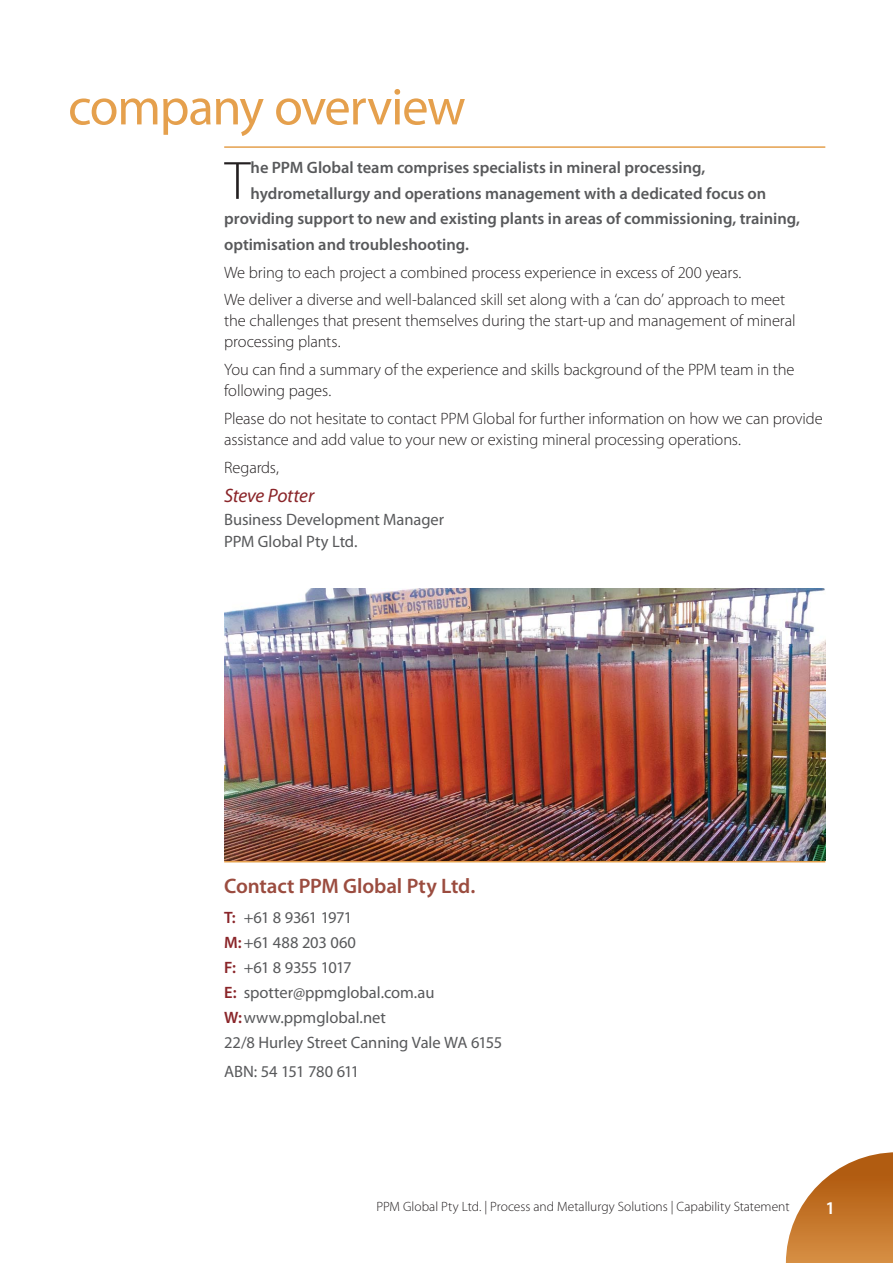
<style>
.page{position:relative;width:893px;height:1263px;background:#fff}
.page>*{position:absolute;margin:0;border:0;box-sizing:border-box;transform-origin:0 0}
.t1{font:300 54.3px "Myriad Pro";color:#231f20}
.t2{font:52.5px "Myriad Pro";letter-spacing:-.03em;color:#e5a04d}
.t3{font:600 21px "Myriad Pro";letter-spacing:-.005em;color:#9b4c3f}
.t4{font:italic 19.5px "Myriad Pro";letter-spacing:-.02em;color:#8a2529}
.t5{font:600 18px "Myriad Pro";color:#fff}
.t6{font:300 16.5px/21px "Myriad Pro";letter-spacing:-.01em;color:#231f20}
.t7{font:600 16.5px "Myriad Pro";color:#58595b}
.t8{font:16.5px/25px "Myriad Pro";letter-spacing:-.005em;color:#58595b}
.t9{font:16.5px "Myriad Pro";letter-spacing:-.025em;color:#58595b}
.t10{font:300 13.5px "Myriad Pro";color:#231f20}
.s1{font-weight:600;color:#8a2529}
</style>
<div class="page">
<svg style="left:785px;top:1152px;width:107px;height:111px"></svg>
<hr style="left:224px;top:146px;width:601px;height:2px;background:#e5a04d">
<hr style="left:224px;top:861px;width:601px;height:1px;background:#e5a04d">
<img style="left:224px;top:588px;width:601px;height:273px">
<h2 class="t2" style="left:68px;top:87px;width:399px">company overview</h2>
<h1 class="t1" style="left:225px;top:160px;width:27px">T</h1>
<p class="t7" style="left:250px;top:162px;width:456px">he PPM Global team comprises specialists in mineral processing,</p>
<p class="t7" style="left:250px;top:187px;width:517px">hydrometallurgy and operations management with a dedicated focus on</p>
<p class="t7" style="left:224px;top:213px;width:577px">providing support to new and existing plants in areas of commissioning, training,</p>
<p class="t7" style="left:224px;top:238px;width:246px">optimisation and troubleshooting.</p>
<p class="t6" style="left:224px;top:260px;width:562px;line-height:27.8px">We bring to each project a combined process experience in excess of 200 years.<br>We deliver a diverse and well-balanced skill set along with a ‘can do’ approach to meet</p>
<p class="t6" style="left:224px;top:312px;width:573px">the challenges that present themselves during the start-up and management of mineral processing plants.</p>
<p class="t6" style="left:224px;top:361px;width:572px">You can find a summary of the experience and skills background of the PPM team in the following pages.</p>
<p class="t6" style="left:224px;top:410px;width:600px">Please do not hesitate to contact PPM Global for further information on how we can provide assistance and add value to your new or existing mineral processing operations.</p>
<p class="t6" style="left:224px;top:459px;width:56px">Regards,</p>
<p class="t4" style="left:224px;top:484px;width:91px">Steve Potter</p>
<p class="t8" style="left:224px;top:510px;width:221px;line-height:22.5px">Business Development Manager<br>PPM Global Pty Ltd.</p>
<p class="t3" style="left:224px;top:878px;width:253px">Contact PPM Global Pty Ltd.</p>
<p class="t8" style="left:224px;top:906px;width:279px"><span class="s1">T:</span> +61 8 9361 1971<br><span class="s1">M:</span> +61 488 203 060<br><span class="s1">F:</span> +61 8 9355 1017<br><span class="s1">E:</span> spotter@ppmglobal.com.au<br><span class="s1">W:</span> www.ppmglobal.net<br>22/8 Hurley Street Canning Vale WA 6155</p>
<p class="t9" style="left:224px;top:1065px;width:137px">ABN: 54 151 780 611</p>
<p class="t10" style="left:376px;top:1201px;width:414px">PPM Global Pty Ltd. | Process and Metallurgy Solutions | Capability Statement</p>
<p class="t5" style="left:825px;top:1202px;width:11px">1</p>
</div>
